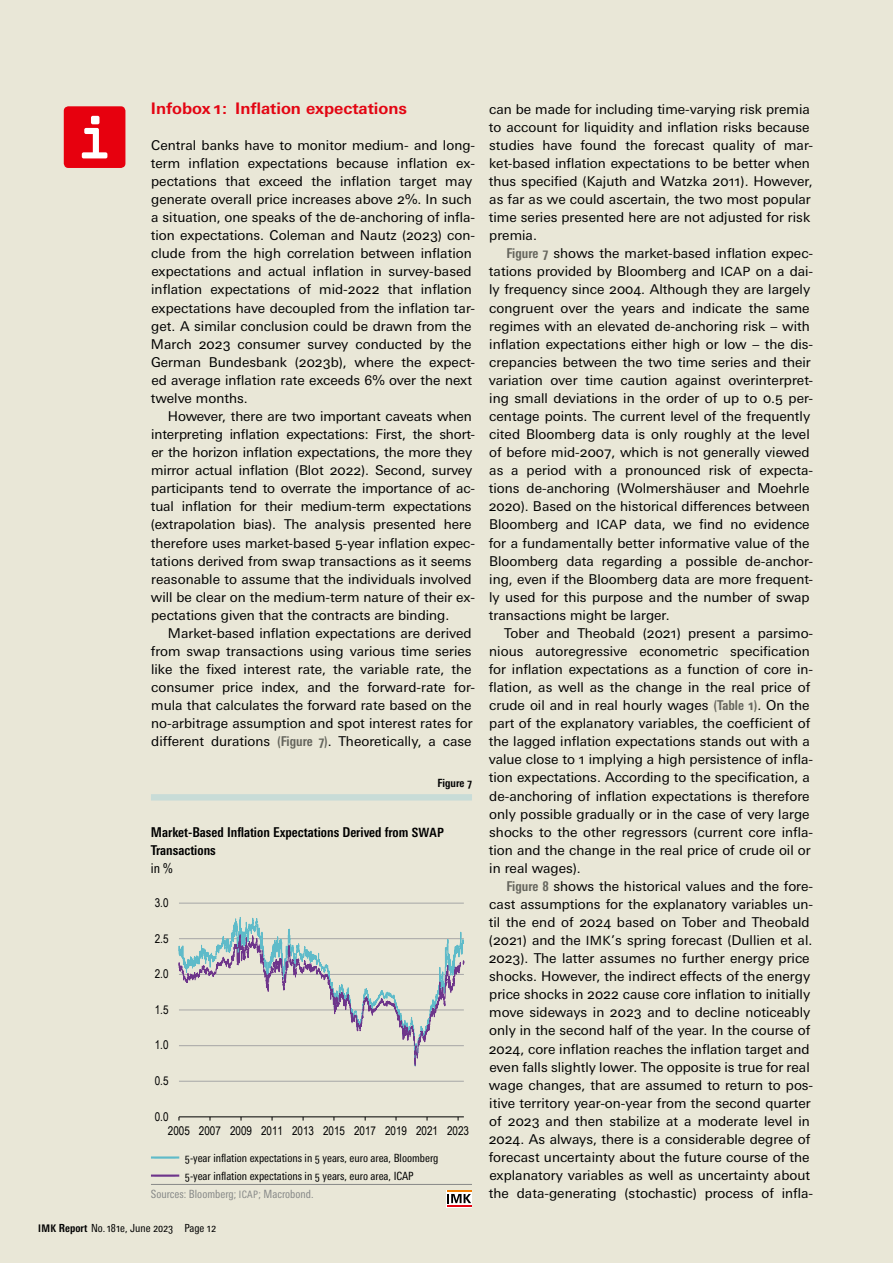
<style>
.page{position:relative;width:893px;height:1263px;background:#e9e7d7}
.page>*{position:absolute;margin:0;border:0;box-sizing:border-box;transform-origin:0 0}
.t1{font:700 15.9px "Univers Next Pro";color:#e30513}
.t2{font:13.5px/18px "Univers Next Pro";color:#000}
.t3{font:700 condensed 13.5px/18px "Univers Next Pro";color:#000}
.t4{font:condensed 13.5px "Univers Next Pro";color:#000}
.t5{font:12.15px/18.9px "Arial Narrow";letter-spacing:.005em;color:#000}
.t6{font:condensed 11.25px/18px "Univers Next Pro";color:#000}
.t7{font:700 condensed 11.25px "Univers Next Pro";color:#000}
.t8{font:condensed 11.1px "Univers Next Pro";color:#000}
.s1{font-weight:700;font-stretch:condensed;color:#64645c}
.s2{font-size:12.75px}
.s3{color:#5fbbc9}
.s4{color:#6e358b}
.s5{color:#878988}
.s6{font-size:10.2px;color:#878988}
.s7{font-weight:700;font-size:10.5px}
.s8{font-weight:700}
</style>
<div class="page">
<div style="left:64px;top:106px;width:61px;height:62px;background:#e7000e;border-radius:5px"></div>
<svg style="left:82px;top:116px;width:25px;height:42px"></svg>
<div style="left:151px;top:794px;width:321px;height:6px;background:#c8dcd7"></div>
<hr style="left:151px;top:1184px;width:321px;height:1px;background:#878988">
<hr style="left:151px;top:1156px;width:28px;height:2px;background:#5fbbc9">
<hr style="left:151px;top:1174px;width:28px;height:3px;background:#6e358b">
<hr style="left:179px;top:1081px;width:285px;height:1px;background:#a6a6a6">
<hr style="left:179px;top:1116px;width:285px;height:1px;background:#000">
<svg style="left:179px;top:903px;width:285px;height:1px"></svg>
<svg style="left:179px;top:917px;width:286px;height:150px"></svg>
<div style="left:446px;top:1189px;width:26px;height:18px;background:#fff"></div>
<hr style="left:447px;top:1190px;width:24px;height:2px;background:#ef7c00">
<hr style="left:447px;top:1205px;width:24px;height:2px;background:#e30513">
<svg style="left:447px;top:1194px;width:24px;height:9px"></svg>
<p class="t1" style="left:151px;top:99px;width:258px">Infobox 1: Inflation expectations</p>
<p class="t2" style="left:151px;top:136px;width:326px">Central banks have to monitor medium- and long&shy;term inflation expectations because inflation ex&shy;pectations that exceed the inflation target may generate overall price increases above 2%. In such a situation, one speaks of the de-anchoring of infla&shy;tion expectations. Coleman and Nautz (2023) con&shy;clude from the high correlation between inflation expectations and actual inflation in survey-based inflation expectations of mid-2022 that inflation expectations have decoupled from the inflation tar&shy;get. A similar conclusion could be drawn from the March 2023 consumer survey conducted by the German Bundesbank (2023b), where the expect&shy;ed average inflation rate exceeds 6% over the next twelve months.</p>
<p class="t2" style="left:151px;top:407px;width:326px;text-indent:17px">However, there are two important caveats when interpreting inflation expectations: First, the short&shy;er the horizon inflation expectations, the more they mirror actual inflation (Blot 2022). Second, survey participants tend to overrate the importance of ac&shy;tual inflation for their medium-term expectations (extrapolation bias). The analysis presented here therefore uses market-based 5-year inflation expec&shy;tations derived from swap transactions as it seems reasonable to assume that the individuals involved will be clear on the medium-term nature of their ex&shy;pectations given that the contracts are binding.</p>
<p class="t2" style="left:151px;top:624px;width:326px;text-indent:17px">Market-based inflation expectations are derived from swap transactions using various time series like the fixed interest rate, the variable rate, the consumer price index, and the forward-rate for&shy;mula that calculates the forward rate based on the no-arbitrage assumption and spot interest rates for different durations <span class="s1">(Figure 7)</span>. Theoretically, a case</p>
<p class="t2" style="left:489px;top:100px;width:326px">can be made for including time-varying risk premia to account for liquidity and inflation risks because studies have found the forecast quality of mar&shy;ket-based inflation expectations to be better when thus specified (Kajuth and Watzka 2011). However, as far as we could ascertain, the two most popular time series presented here are not adjusted for risk premia.</p>
<p class="t2" style="left:489px;top:245px;width:326px;text-indent:18px"><span class="s1">Figure 7</span> shows the market-based inflation expec&shy;tations provided by Bloomberg and <span class="s2">ICAP</span> on a dai&shy;ly frequency since 2004. Although they are largely congruent over the years and indicate the same regimes with an elevated de-anchoring risk – with inflation expectations either high or low – the dis&shy;crepancies between the two time series and their variation over time caution against overinterpret&shy;ing small deviations in the order of up to 0.5 per&shy;centage points. The current level of the frequently cited Bloomberg data is only roughly at the level of before mid-2007, which is not generally viewed as a period with a pronounced risk of expecta&shy;tions de-anchoring (Wolmershäuser and Moehrle 2020). Based on the historical differences between Bloomberg and <span class="s2">ICAP</span> data, we find no evidence for a fundamentally better informative value of the Bloomberg data regarding a possible de-anchor&shy;ing, even if the Bloomberg data are more frequent&shy;ly used for this purpose and the number of swap transactions might be larger.</p>
<p class="t2" style="left:489px;top:624px;width:326px;text-indent:15px">Tober and Theobald (2021) present a parsimo&shy;nious autoregressive econometric specification for inflation expectations as a function of core in&shy;flation, as well as the change in the real price of crude oil and in real hourly wages <span class="s1">(Table 1)</span>. On the part of the explanatory variables, the coefficient of the lagged inflation expectations stands out with a value close to 1 implying a high persistence of infla&shy;tion expectations. According to the specification, a de-anchoring of inflation expectations is therefore only possible gradually or in the case of very large shocks to the other regressors (current core infla&shy;tion and the change in the real price of crude oil or in real wages).</p>
<p class="t2" style="left:489px;top:877px;width:326px;text-indent:18px"><span class="s1">Figure 8</span> shows the historical values and the fore&shy;cast assumptions for the explanatory variables un&shy;til the end of 2024 based on Tober and Theobald (2021) and the <span class="s2">IMK</span>’s spring forecast (Dullien et al.<br>2023). The latter assumes no further energy price shocks. However, the indirect effects of the energy price shocks in 2022 cause core inflation to initially move sideways in 2023 and to decline noticeably only in the second half of the year. In the course of 2024, core inflation reaches the inflation target and even falls slightly lower. The opposite is true for real wage changes, that are assumed to return to pos&shy;itive territory year-on-year from the second quarter of 2023 and then stabilize at a moderate level in 2024. As always, there is a considerable degree of forecast uncertainty about the future course of the explanatory variables as well as uncertainty about the data-generating (stochastic) process of infla-</p>
<p class="t7" style="left:438px;top:776px;width:36px">Figure 7</p>
<p class="t3" style="left:151px;top:823px;width:294px">Market-Based Inflation Expectations Derived from <span class="s2">SWAP<br></span>Transactions</p>
<p class="t4" style="left:151px;top:860px;width:23px">in %</p>
<p class="t5" style="left:155px;top:822px;width:21px">in %</p>
<p class="t5" style="left:155px;top:893px;width:15px">3.0</p>
<p class="t5" style="left:155px;top:928px;width:15px">2.5</p>
<p class="t5" style="left:155px;top:964px;width:15px">2.0</p>
<p class="t5" style="left:155px;top:999px;width:15px">1.5</p>
<p class="t5" style="left:155px;top:1035px;width:15px">1.0</p>
<p class="t5" style="left:155px;top:1071px;width:15px">0.5</p>
<p class="t5" style="left:155px;top:1106px;width:15px">0.0</p>
<p class="t5" style="left:168px;top:1121px;width:303px">2005 2007 2009 2011 2013 2015 2017 2019 2021 2023</p>
<p class="t6" style="left:151px;top:1149px;width:289px"><span class="s3">—</span> 5-year inflation expectations in 5 years, euro area, Bloomberg</p>
<p class="t6" style="left:151px;top:1167px;width:264px"><span class="s4">—</span> 5-year inflation expectations in 5 years, euro area, ICAP<br><span class="s5">Sources: Bloomberg;</span> <span class="s6">ICAP</span><span class="s5">; Macrobond.</span></p>
<p class="t5" style="left:199px;top:1217px;width:49px">Legende 4</p>
<p class="t5" style="left:226px;top:1160px;width:288px">5-Jahres-Inflationserwartungen in 5 Jahren Euroraum Bloomberg</p>
<p class="t5" style="left:619px;top:1161px;width:49px">Legende 6<br>Legende 7</p>
<p class="t8" style="left:38px;top:1221px;width:179px"><span class="s7">IMK</span> <span class="s8">Report</span> No.181e, June 2023 Page 12</p>
</div>
